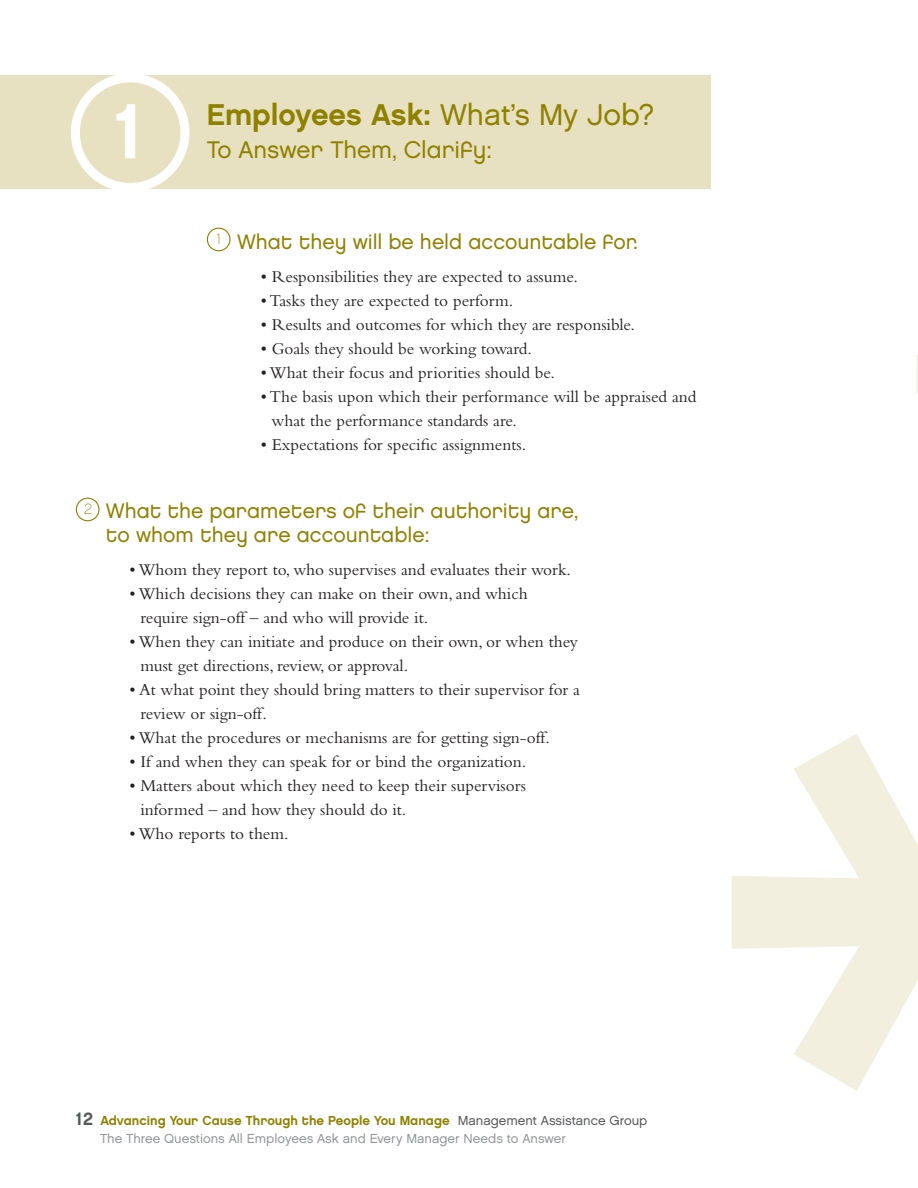
<style>
.page{position:relative;width:918px;height:1188px;background:#fff}
.page>*{position:absolute;margin:0;border:0;box-sizing:border-box;transform-origin:0 0}
.t1{font:78px "Chalet New York Nineteen Eighty";color:#fff}
.t2{font:30px "Chalet New York Nineteen Sixty";color:#8f8100}
.t3{font:24px "Chalet London Nineteen Eighty";color:#8f8100}
.t4{font:21px/24px "Chalet London Nineteen Eighty";color:#8f8100}
.t5{font:17.25px/24px "Bembo";color:#231f20}
.t6{font:15px "Chalet Paris Nineteen Eighty";color:#8f8100}
.t7{font:13.05px "Chalet New York Nineteen Eighty";color:#8f8100}
.t8{font:13.05px "Chalet London Nineteen Sixty";color:#939598}
.s1{font-family:"Chalet London Nineteen Sixty"}
.s2{font-size:18px;color:#57585a}
.s3{font-family:"Chalet London Nineteen Sixty";color:#57585a}
</style>
<div class="page">
<div style="left:0;top:76px;width:711px;height:113px;background:#e7e1c1"></div>
<div style="left:71px;top:73px;width:118px;height:119px;border:9px solid #fff;border-radius:50%"></div>
<svg style="left:732px;top:734px;width:186px;height:357px"></svg>
<svg style="left:916px;top:354px;width:2px;height:40px"></svg>
<div style="left:207px;top:228px;width:24px;height:23px;border:1px solid #8f8100;border-radius:50%"></div>
<div style="left:76px;top:498px;width:24px;height:23px;border:1px solid #8f8100;border-radius:50%"></div>
<h1 class="t1" style="left:113px;top:84px;width:34px">1</h1>
<h2 class="t2" style="left:207px;top:96px;width:449px">Employees Ask: <span class="s1">What’s My Job?</span></h2>
<h3 class="t3" style="left:207px;top:135px;width:287px">To Answer Them, Clarify:</h3>
<p class="t6" style="left:217px;top:231px;width:6px">1</p>
<p class="t4" style="left:237px;top:230px;width:402px">What they will be held accountable for.</p>
<p class="t5" style="left:261px;top:264px;width:319px">• Responsibilities they are expected to assume.</p>
<p class="t5" style="left:261px;top:288px;width:254px">• Tasks they are expected to perform.</p>
<p class="t5" style="left:261px;top:312px;width:376px">• Results and outcomes for which they are responsible.</p>
<p class="t5" style="left:261px;top:336px;width:273px">• Goals they should be working toward.</p>
<p class="t5" style="left:261px;top:360px;width:296px">• What their focus and priorities should be.</p>
<p class="t5" style="left:272px;top:384px;width:426px;text-indent:-11px">• The basis upon which their performance will be appraised and what the performance standards are.</p>
<p class="t5" style="left:261px;top:432px;width:267px">• Expectations for specific assignments.</p>
<p class="t6" style="left:84px;top:501px;width:9px">2</p>
<p class="t4" style="left:106px;top:498px;width:474px">What the parameters of their authority are, to whom they are accountable:</p>
<p class="t5" style="left:130px;top:557px;width:443px">• Whom they report to, who supervises and evaluates their work.</p>
<p class="t5" style="left:140px;top:581px;width:389px;text-indent:-11px">• Which decisions they can make on their own, and which require sign-off – and who will provide it.</p>
<p class="t5" style="left:140px;top:629px;width:439px;text-indent:-11px">• When they can initiate and produce on their own, or when they must get directions, review, or approval.</p>
<p class="t5" style="left:140px;top:677px;width:441px;text-indent:-11px">• At what point they should bring matters to their supervisor for a review or sign-off.</p>
<p class="t5" style="left:130px;top:725px;width:422px">• What the procedures or mechanisms are for getting sign-off.</p>
<p class="t5" style="left:130px;top:749px;width:398px">• If and when they can speak for or bind the organization.</p>
<p class="t5" style="left:140px;top:773px;width:387px;text-indent:-11px">• Matters about which they need to keep their supervisors informed – and how they should do it.</p>
<p class="t5" style="left:130px;top:821px;width:161px">• Who reports to them.</p>
<p class="t7" style="left:76px;top:1113px;width:573px"><span class="s2">12</span> Advancing Your Cause Through the People You Manage <span class="s3">Management Assistance Group</span></p>
<p class="t8" style="left:100px;top:1130px;width:467px">The Three Questions All Employees Ask and Every Manager Needs to Answer</p>
</div>
